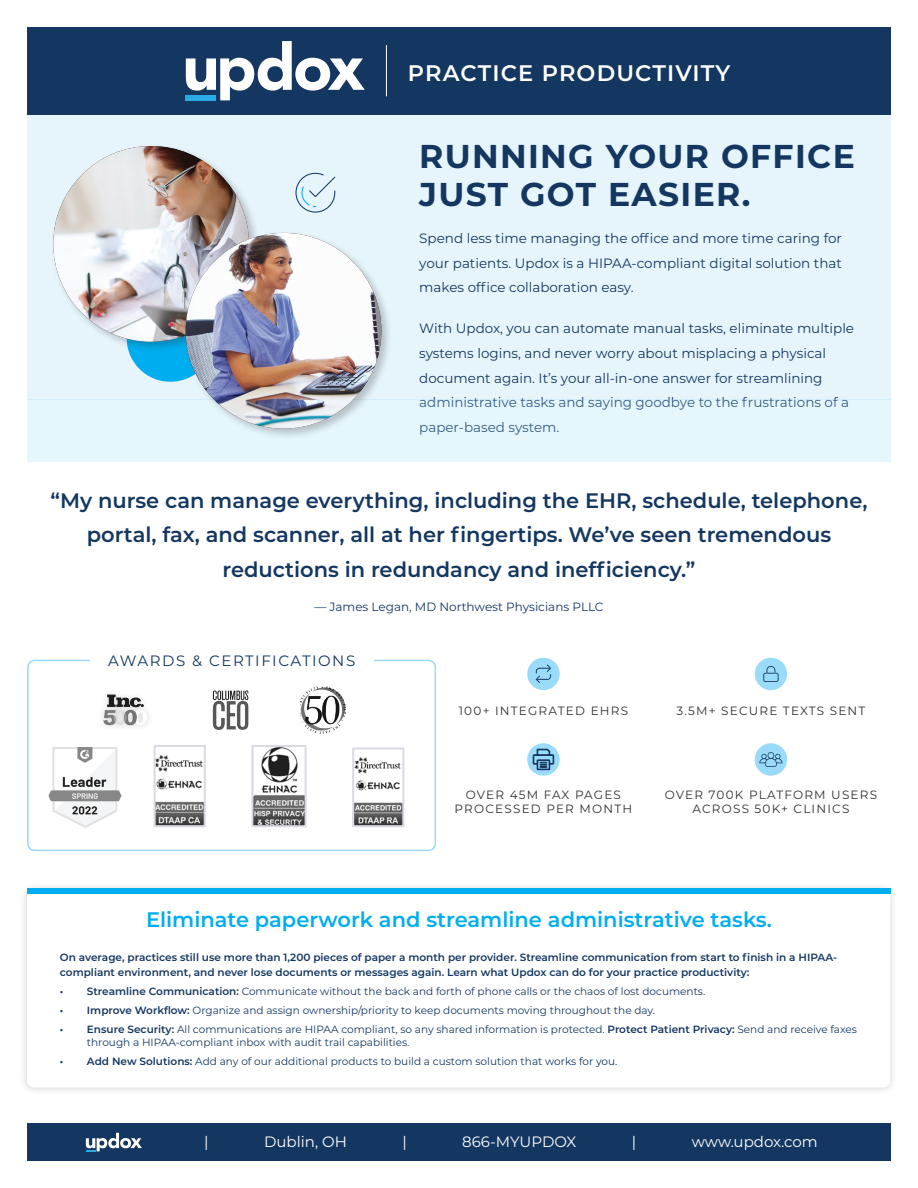
<style>
.page{position:relative;width:918px;height:1188px;background:#fff}
.page>*{position:absolute;margin:0;border:0;box-sizing:border-box;transform-origin:0 0}
.t1{font:700 33px/37.5px "Montserrat";letter-spacing:.04em;color:#143761}
.t2{font:600 22.5px "Montserrat";letter-spacing:.05em;color:#fff}
.t3{font:600 21px/34.5px "Montserrat";color:#143761;text-align:center}
.t4{font:600 21px "Montserrat";color:#00aeef}
.t5{font:15px "Montserrat";color:#fff}
.t6{font:15px "Montserrat";letter-spacing:.1em;color:#143761}
.t7{font:13.5px/24.6px "Montserrat";color:#143761;text-align:justify}
.t8{font:12px/14.4px "Montserrat";letter-spacing:.1em;color:#313132;text-align:center}
.t9{font:12px "Montserrat";color:#143761}
.t10{font:10.5px/12.6px "Montserrat";color:#143761}
.t11{font:600 10.5px/15px "Montserrat";color:#143761}
.s1{font-weight:600}
</style>
<div class="page">
<div style="left:27px;top:114px;width:864px;height:286px;background:#e6f5fc"></div>
<div style="left:27px;top:660px;width:409px;height:191px;border:2px solid #99dbf8;border-radius:7px"></div>
<div style="left:90px;top:646px;width:283px;height:37px;background:#fff"></div>
<div style="left:27px;top:27px;width:864px;height:87px;background:#143761"></div>
<div style="left:19px;top:882px;width:879px;height:213px;background:#231f20;opacity:.2"></div>
<div style="left:27px;top:890px;width:863px;height:198px;background:#fff;border-radius:7px"></div>
<div style="left:27px;top:888px;width:864px;height:6px;background:#00aeef"></div>
<img style="left:212px;top:690px;width:37px;height:40px">
<img style="left:301px;top:686px;width:44px;height:48px">
<img style="left:103px;top:693px;width:45px;height:34px">
<div style="left:527px;top:658px;width:33px;height:32px;background:#99dbf8;border-radius:50%"></div>
<svg style="left:536px;top:665px;width:15px;height:18px"></svg>
<div style="left:755px;top:658px;width:32px;height:32px;background:#99dbf8;border-radius:50%"></div>
<svg style="left:763px;top:666px;width:16px;height:16px"></svg>
<div style="left:27px;top:400px;width:864px;height:62px;background:#e5f6fd"></div>
<div style="left:27px;top:1123px;width:863px;height:38px;background:#143761"></div>
<svg style="left:86px;top:1133px;width:56px;height:18px"></svg>
<img style="left:157px;top:755px;width:46px;height:69px">
<div style="left:154px;top:745px;width:52px;height:82px;border:2px solid #dadae3"></div>
<img style="left:355px;top:757px;width:46px;height:67px">
<div style="left:352px;top:747px;width:52px;height:80px;border:2px solid #dadae3"></div>
<img style="left:254px;top:748px;width:50px;height:76px">
<div style="left:251px;top:745px;width:56px;height:82px;border:2px solid #dadae3"></div>
<img style="left:49px;top:747px;width:72px;height:81px">
<svg style="left:295px;top:172px;width:41px;height:41px"></svg>
<div style="left:127px;top:294px;width:87px;height:88px;background:#00aeef;border-radius:50%"></div>
<div style="left:50px;top:143px;width:210px;height:210px;background:#231f20;opacity:.25"></div>
<img style="left:53px;top:146px;width:196px;height:196px;border-radius:98px">
<div style="left:183px;top:230px;width:210px;height:210px;background:#231f20;opacity:.25"></div>
<img style="left:186px;top:233px;width:195px;height:196px;border-radius:98px">
<svg style="left:186px;top:41px;width:179px;height:59px"></svg>
<hr style="left:386px;top:45px;width:1px;height:51px;background:#fff">
<svg style="left:527px;top:743px;width:33px;height:33px"></svg>
<svg style="left:533px;top:749px;width:21px;height:21px"></svg>
<div style="left:755px;top:743px;width:32px;height:33px;background:#99dbf8;border-radius:50%"></div>
<svg style="left:759px;top:752px;width:23px;height:15px"></svg>
<h2 class="t2" style="left:408px;top:57px;width:324px">PRACTICE PRODUCTIVITY</h2>
<h1 class="t1" style="left:419px;top:136px;width:437px">RUNNING YOUR OFFICE<br>JUST GOT EASIER.</h1>
<p class="t7" style="left:419px;top:226px;width:424px">Spend less time managing the office and more time caring for your patients. Updox is a HIPAA-compliant digital solution that makes office collaboration easy.</p>
<p class="t7" style="left:419px;top:316px;width:436px;text-align:left">With Updox, you can automate manual tasks, eliminate multiple systems logins, and never worry about misplacing a physical document again. It’s your all-in-one answer for streamlining administrative tasks and saying goodbye to the frustrations of a paper-based system.</p>
<h3 class="t3" style="left:50px;top:482px;width:819px">“My nurse can manage everything, including the EHR, schedule, telephone, portal, fax, and scanner, all at her fingertips. We’ve seen tremendous reductions in redundancy and inefficiency.”</h3>
<p class="t9" style="left:314px;top:599px;width:291px">— James Legan, MD Northwest Physicians PLLC</p>
<h3 class="t6" style="left:108px;top:650px;width:249px">AWARDS &amp; CERTIFICATIONS</h3>
<p class="t8" style="left:459px;top:703px;width:171px">100+ INTEGRATED EHRS</p>
<p class="t8" style="left:676px;top:703px;width:190px">3.5M+ SECURE TEXTS SENT</p>
<p class="t8" style="left:455px;top:787px;width:179px">OVER 45M FAX PAGES<br>PROCESSED PER MONTH</p>
<p class="t8" style="left:665px;top:787px;width:214px">OVER 700K PLATFORM USERS<br>ACROSS 50K+ CLINICS</p>
<h3 class="t4" style="left:146px;top:905px;width:627px">Eliminate paperwork and streamline administrative tasks.</h3>
<p class="t11" style="left:60px;top:949px;width:779px">On average, practices still use more than 1,200 pieces of paper a month per provider. Streamline communication from start to finish in a HIPAA&shy;compliant environment, and never lose documents or messages again. Learn what Updox can do for your practice productivity:</p>
<p class="t10" style="left:60px;top:985px;width:647px"><span class="s1">• Streamline Communication:</span> Communicate without the back and forth of phone calls or the chaos of lost documents.</p>
<p class="t10" style="left:60px;top:1004px;width:597px"><span class="s1">• Improve Workflow:</span> Organize and assign ownership/priority to keep documents moving throughout the day.</p>
<p class="t10" style="left:87px;top:1023px;width:772px;text-indent:-27px"><span class="s1">• Ensure Security:</span> All communications are HIPAA compliant, so any shared information is protected. <span class="s1">Protect Patient Privacy:</span> Send and receive faxes through a HIPAA-compliant inbox with audit trail capabilities.</p>
<p class="t10" style="left:60px;top:1055px;width:559px"><span class="s1">• Add New Solutions:</span> Add any of our additional products to build a custom solution that works for you.</p>
<h3 class="t5" style="left:204px;top:1132px;width:6px">|</h3>
<h3 class="t5" style="left:264px;top:1132px;width:84px">Dublin, OH</h3>
<h3 class="t5" style="left:402px;top:1132px;width:6px">|</h3>
<h3 class="t5" style="left:462px;top:1132px;width:116px">866-MYUPDOX</h3>
<h3 class="t5" style="left:632px;top:1132px;width:6px">|</h3>
<h3 class="t5" style="left:692px;top:1132px;width:127px">www.updox.com</h3>
</div>
